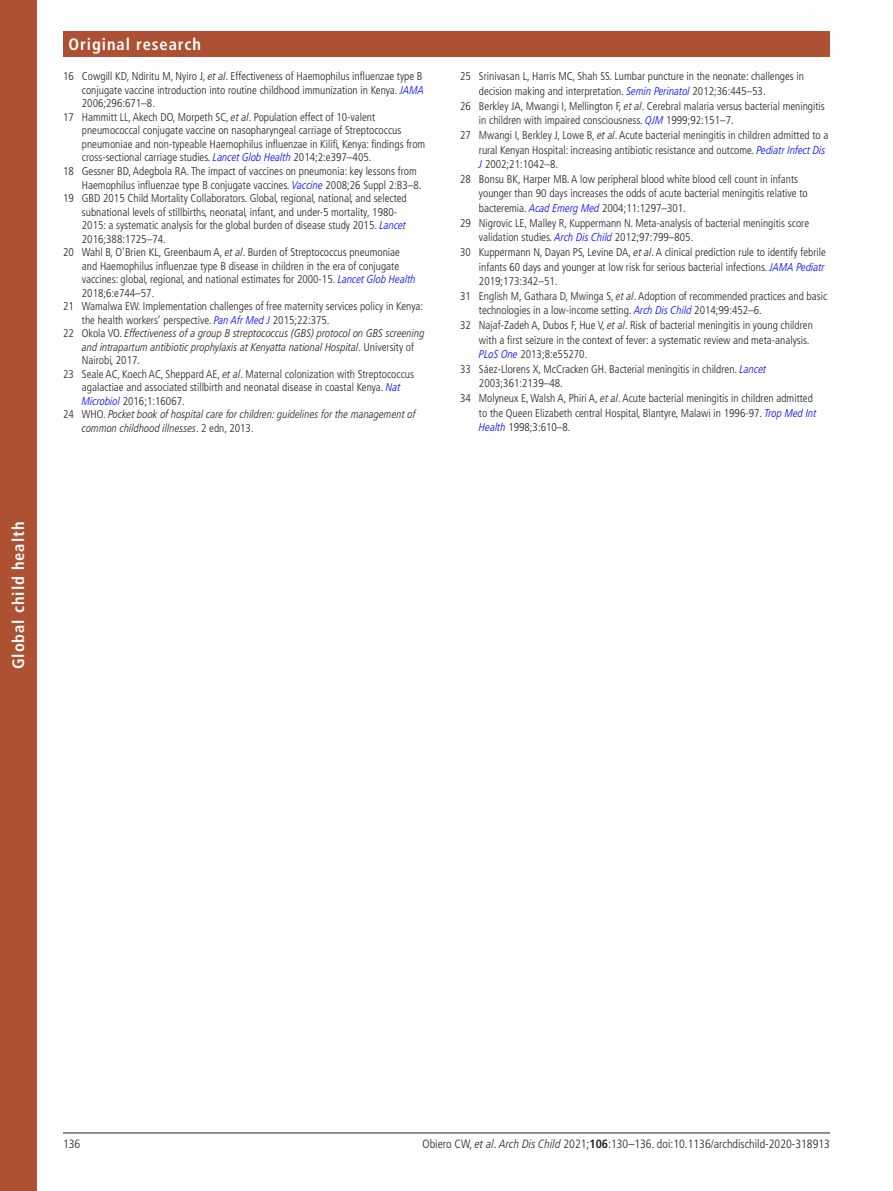
<style>
.page{position:relative;width:893px;height:1191px;background:#fff}
.page>*{position:absolute;margin:0;border:0;box-sizing:border-box;transform-origin:0 0}
.t1{font:700 condensed 16.5px "Frutiger LT Pro";letter-spacing:.055em;color:#fff}
.t2{font:300 condensed 12px "Frutiger LT Pro";color:#231f20}
.t3{font:300 condensed 11.25px "Frutiger LT Pro";color:#231f20}
.t4{font:italic 300 condensed 11.25px "Frutiger LT Pro";color:#231f20}
.s1{font-style:italic}
.s2{font-style:italic;color:#00f}
.s3{font-style:normal}
.s4{font-weight:700}
</style>
<div class="page">
<hr style="left:63px;top:1132px;width:767px;height:1px;background:#231f20">
<div style="left:63px;top:31px;width:767px;height:25px;background:#ae5133"></div>
<div style="left:0;top:0;width:36px;height:1191px;background:#ae5133"></div>
<h1 class="t1" style="left:9px;top:669px;width:149px;rotate:-90deg">Global child health</h1>
<h1 class="t1" style="left:69px;top:34px;width:134px">Original research</h1>
<p class="t3" style="left:63px;top:70px;width:361px">16 Cowgill KD, Ndiritu M, Nyiro J, <span class="s1">et al</span>. Effectiveness of Haemophilus influenzae type B</p>
<p class="t3" style="left:82px;top:84px;width:344px">conjugate vaccine introduction into routine childhood immunization in Kenya. <span class="s2">JAMA</span></p>
<p class="t3" style="left:82px;top:97px;width:75px">2006;296:671–8.</p>
<p class="t3" style="left:63px;top:111px;width:314px">17 Hammitt LL, Akech DO, Morpeth SC, <span class="s1">et al</span>. Population effect of 10-valent</p>
<p class="t3" style="left:82px;top:124px;width:321px">pneumococcal conjugate vaccine on nasopharyngeal carriage of Streptococcus</p>
<p class="t3" style="left:82px;top:138px;width:345px">pneumoniae and non-typeable Haemophilus influenzae in Kilifi, Kenya: findings from</p>
<p class="t3" style="left:82px;top:151px;width:291px">cross-sectional carriage studies. <span class="s2">Lancet Glob Health</span> 2014;2:e397–405.</p>
<p class="t3" style="left:63px;top:165px;width:355px">18 Gessner BD, Adegbola RA. The impact of vaccines on pneumonia: key lessons from</p>
<p class="t3" style="left:82px;top:178px;width:341px">Haemophilus influenzae type B conjugate vaccines. <span class="s2">Vaccine</span> 2008;26 Suppl 2:B3–8.</p>
<p class="t3" style="left:63px;top:192px;width:345px">19 GBD 2015 Child Mortality Collaborators. Global, regional, national, and selected</p>
<p class="t3" style="left:82px;top:205px;width:317px">subnational levels of stillbirths, neonatal, infant, and under-5 mortality, 1980-</p>
<p class="t3" style="left:82px;top:219px;width:326px">2015: a systematic analysis for the global burden of disease study 2015. <span class="s2">Lancet</span></p>
<p class="t3" style="left:82px;top:232px;width:85px">2016;388:1725–74.</p>
<p class="t3" style="left:63px;top:246px;width:339px">20 Wahl B, O’Brien KL, Greenbaum A, <span class="s1">et al</span>. Burden of Streptococcus pneumoniae</p>
<p class="t3" style="left:82px;top:259px;width:319px">and Haemophilus influenzae type B disease in children in the era of conjugate</p>
<p class="t3" style="left:82px;top:273px;width:335px">vaccines: global, regional, and national estimates for 2000-15. <span class="s2">Lancet Glob Health</span></p>
<p class="t3" style="left:82px;top:286px;width:74px">2018;6:e744–57.</p>
<p class="t3" style="left:63px;top:300px;width:362px">21 Wamalwa EW. Implementation challenges of free maternity services policy in Kenya:</p>
<p class="t3" style="left:82px;top:313px;width:249px">the health workers’ perspective. <span class="s2">Pan Afr Med J</span> 2015;22:375.</p>
<p class="t4" style="left:63px;top:327px;width:363px"><span class="s3">22 Okola VO.</span> Effectiveness of a group B streptococcus (GBS) protocol on GBS screening</p>
<p class="t4" style="left:82px;top:340px;width:334px">and intrapartum antibiotic prophylaxis at Kenyatta national Hospital<span class="s3">. University of</span></p>
<p class="t3" style="left:82px;top:354px;width:60px">Nairobi, 2017.</p>
<p class="t3" style="left:63px;top:367px;width:352px">23 Seale AC, Koech AC, Sheppard AE, <span class="s1">et al</span>. Maternal colonization with Streptococcus</p>
<p class="t3" style="left:82px;top:381px;width:320px">agalactiae and associated stillbirth and neonatal disease in coastal Kenya. <span class="s2">Nat</span></p>
<p class="t3" style="left:82px;top:394px;width:104px"><span class="s2">Microbiol</span> 2016;1:16067.</p>
<p class="t4" style="left:63px;top:408px;width:354px"><span class="s3">24 WHO.</span> Pocket book of hospital care for children: guidelines for the management of</p>
<p class="t4" style="left:82px;top:421px;width:173px">common childhood illnesses<span class="s3">. 2 edn, 2013.</span></p>
<p class="t3" style="left:460px;top:70px;width:346px">25 Srinivasan L, Harris MC, Shah SS. Lumbar puncture in the neonate: challenges in</p>
<p class="t3" style="left:479px;top:85px;width:288px">decision making and interpretation. <span class="s2">Semin Perinatol</span> 2012;36:445–53.</p>
<p class="t3" style="left:460px;top:99px;width:366px">26 Berkley JA, Mwangi I, Mellington F, <span class="s1">et al</span>. Cerebral malaria versus bacterial meningitis</p>
<p class="t3" style="left:479px;top:114px;width:256px">in children with impaired consciousness. <span class="s2">QJM</span> 1999;92:151–7.</p>
<p class="t3" style="left:460px;top:129px;width:370px">27 Mwangi I, Berkley J, Lowe B, <span class="s1">et al</span>. Acute bacterial meningitis in children admitted to a</p>
<p class="t3" style="left:479px;top:143px;width:348px">rural Kenyan Hospital: increasing antibiotic resistance and outcome. <span class="s2">Pediatr Infect Dis</span></p>
<p class="t3" style="left:479px;top:158px;width:81px"><span class="s2">J</span> 2002;21:1042–8.</p>
<p class="t3" style="left:460px;top:172px;width:340px">28 Bonsu BK, Harper MB. A low peripheral blood white blood cell count in infants</p>
<p class="t3" style="left:479px;top:187px;width:330px">younger than 90 days increases the odds of acute bacterial meningitis relative to</p>
<p class="t3" style="left:479px;top:202px;width:209px">bacteremia. <span class="s2">Acad Emerg Med</span> 2004;11:1297–301.</p>
<p class="t3" style="left:460px;top:216px;width:351px">29 Nigrovic LE, Malley R, Kuppermann N. Meta-analysis of bacterial meningitis score</p>
<p class="t3" style="left:479px;top:231px;width:216px">validation studies. <span class="s2">Arch Dis Child</span> 2012;97:799–805.</p>
<p class="t3" style="left:460px;top:245px;width:367px">30 Kuppermann N, Dayan PS, Levine DA, <span class="s1">et al</span>. A clinical prediction rule to identify febrile</p>
<p class="t3" style="left:479px;top:260px;width:347px">infants 60 days and younger at low risk for serious bacterial infections. <span class="s2">JAMA Pediatr</span></p>
<p class="t3" style="left:479px;top:275px;width:80px">2019;173:342–51.</p>
<p class="t3" style="left:460px;top:289px;width:369px">31 English M, Gathara D, Mwinga S, <span class="s1">et al</span>. Adoption of recommended practices and basic</p>
<p class="t3" style="left:479px;top:304px;width:284px">technologies in a low-income setting. <span class="s2">Arch Dis Child</span> 2014;99:452–6.</p>
<p class="t3" style="left:460px;top:319px;width:354px">32 Najaf-Zadeh A, Dubos F, Hue V, <span class="s1">et al</span>. Risk of bacterial meningitis in young children</p>
<p class="t3" style="left:479px;top:333px;width:332px">with a first seizure in the context of fever: a systematic review and meta-analysis.</p>
<p class="t3" style="left:479px;top:348px;width:110px"><span class="s2">PLoS One</span> 2013;8:e55270.</p>
<p class="t3" style="left:460px;top:362px;width:308px">33 Sáez-Llorens X, McCracken GH. Bacterial meningitis in children. <span class="s2">Lancet</span></p>
<p class="t3" style="left:479px;top:377px;width:85px">2003;361:2139–48.</p>
<p class="t3" style="left:460px;top:392px;width:354px">34 Molyneux E, Walsh A, Phiri A, <span class="s1">et al</span>. Acute bacterial meningitis in children admitted</p>
<p class="t3" style="left:479px;top:406px;width:339px">to the Queen Elizabeth central Hospital, Blantyre, Malawi in 1996-97. <span class="s2">Trop Med Int</span></p>
<p class="t3" style="left:479px;top:421px;width:93px"><span class="s2">Health</span> 1998;3:610–8.</p>
<p class="t2" style="left:63px;top:1136px;width:19px">136</p>
<p class="t2" style="left:423px;top:1136px;width:409px">Obiero CW, <span class="s1">et al</span>. <span class="s1">Arch Dis Child</span> 2021;<span class="s4">106</span>:130–136. doi:10.1136/archdischild-2020-318913</p>
</div>
